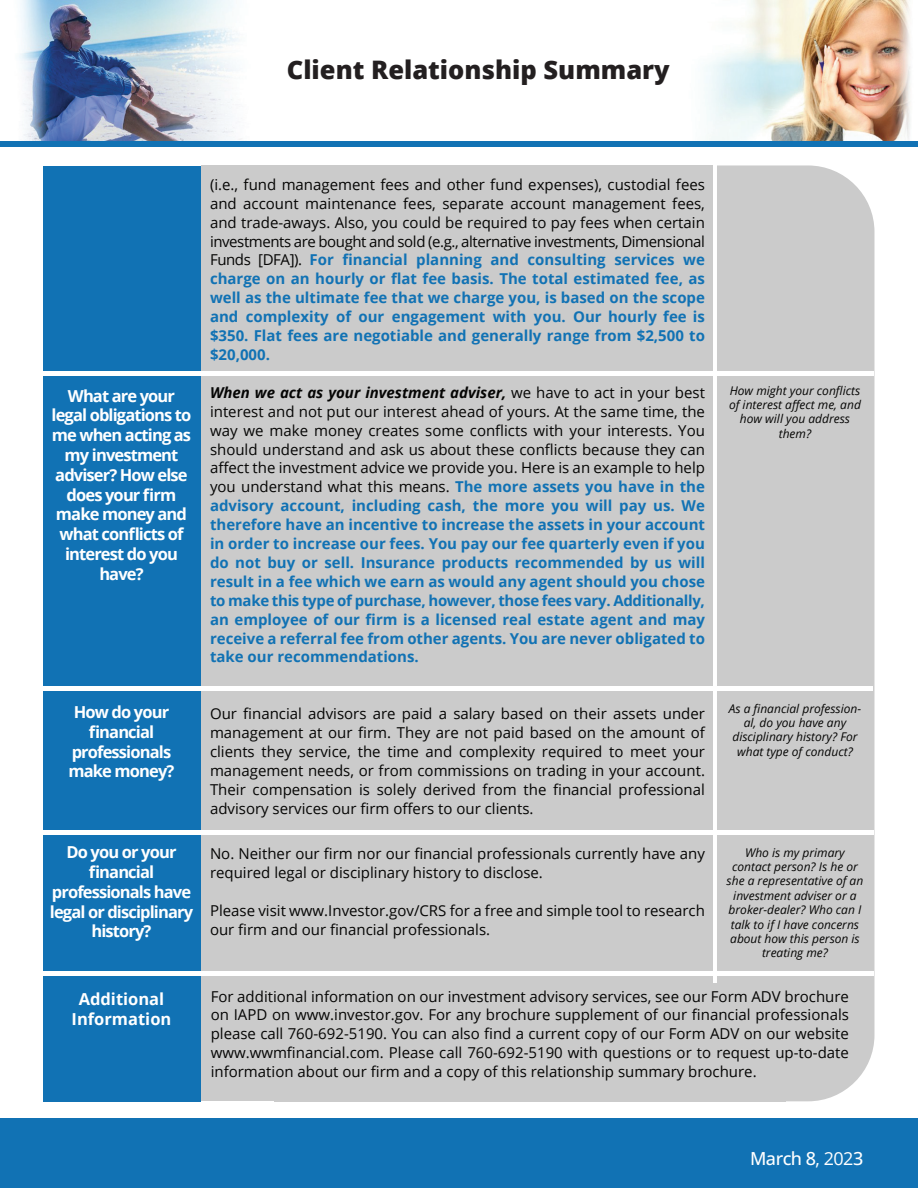
<style>
.page{position:relative;width:918px;height:1188px;background:#fff}
.page>*{position:absolute;margin:0;border:0;box-sizing:border-box;transform-origin:0 0}
.t1{font:800 25.5px "Open Sans";color:#231f20}
.t2{font:500 18px "Open Sans";letter-spacing:-.03em;color:#fff}
.t3{font:700 16.5px/19.8px "Open Sans";letter-spacing:-.055em;color:#fff;text-align:center}
.t4{font:700 16.5px/19.8px "Open Sans";color:#fff;text-align:center}
.t5{font:700 15px/18.9px "Open Sans";color:#1172b4;text-align:justify}
.t6{font:15px/18.9px "Open Sans";color:#050504;text-align:justify}
.t7{font:italic 12px/14.4px "Open Sans";color:#050504;text-align:center}
.s1{font-weight:400;color:#050504}
.s2{font-style:italic;color:#050504}
.s3{font-weight:400}
</style>
<div class="page">
<div style="left:44px;top:166px;width:157px;height:935px;background:#1172b4"></div>
<div style="left:201px;top:165px;width:511px;height:936px;background:#cbcbcb"></div>
<div style="left:274px;top:983px;width:512px;height:118px;background:#cbcbcb"></div>
<div style="left:717px;top:165px;width:157px;height:936px;background:#cbcbcb"></div>
<div style="left:0;top:1119px;width:918px;height:69px;background:#1172b4"></div>
<hr style="left:44px;top:371px;width:830px;height:4px;background:#fff">
<hr style="left:42px;top:686px;width:831px;height:4px;background:#fff">
<hr style="left:44px;top:830px;width:830px;height:4px;background:#fff">
<hr style="left:44px;top:971px;width:830px;height:4px;background:#fff">
<img style="left:19px;top:0;width:222px;height:141px">
<img style="left:704px;top:0;width:206px;height:141px">
<div style="left:0;top:141px;width:918px;height:6px;background:#1172b4"></div>
<h1 class="t1" style="left:287px;top:50px;width:384px">Client Relationship Summary</h1>
<p class="t3" style="left:52px;top:385px;width:141px">What are your legal obligations to me when acting as my investment adviser? How else does your firm make money and what conflicts of interest do you have?</p>
<p class="t5" style="left:210px;top:175px;width:497px"><span class="s1">(i.e., fund management fees and other fund expenses), custodial fees and account maintenance fees, separate account management fees, and trade-aways. Also, you could be required to pay fees when certain investments are bought and sold (e.g., alternative investments, Dimensional Funds [DFA]).</span> For financial planning and consulting services we charge on an hourly or flat fee basis. The total estimated fee, as well as the ultimate fee that we charge you, is based on the scope and complexity of our engagement with you. Our hourly fee is $350. Flat fees are negotiable and generally range from $2,500 to $20,000.</p>
<p class="t5" style="left:210px;top:383px;width:497px"><span class="s2">When we act as your investment adviser,</span> <span class="s1">we have to act in your best interest and not put our interest ahead of yours. At the same time, the way we make money creates some conflicts with your interests. You should understand and ask us about these conflicts because they can affect the investment advice we provide you. Here is an example to help you understand what this means.</span> The more assets you have in the advisory account, including cash, the more you will pay us. We therefore have an incentive to increase the assets in your account in order to increase our fees. You pay our fee quarterly even if you do not buy or sell. Insurance products recommended by us will result in a fee which we earn as would any agent should you chose to make this type of purchase, however, those fees vary. Additionally, an employee of our firm is a licensed real estate agent and may receive a referral fee from other agents. You are never obligated to take our recommendations.</p>
<p class="t3" style="left:69px;top:702px;width:107px">How do your financial professionals make money?</p>
<p class="t3" style="left:50px;top:842px;width:145px">Do you or your financial professionals have legal or disciplinary history?</p>
<p class="t6" style="left:210px;top:704px;width:497px">Our financial advisors are paid a salary based on their assets under management at our firm. They are not paid based on the amount of clients they service, the time and complexity required to meet your management needs, or from commissions on trading in your account.<br>Their compensation is solely derived from the financial professional advisory services our firm offers to our clients.</p>
<p class="t6" style="left:210px;top:844px;width:497px">No. Neither our firm nor our financial professionals currently have any required legal or disciplinary history to disclose.</p>
<p class="t6" style="left:210px;top:900px;width:496px">Please visit www.Investor.gov/CRS for a free and simple tool to research our firm and our financial professionals.</p>
<p class="t7" style="left:729px;top:383px;width:133px">How might your conflicts of interest affect me, and how will you address them?</p>
<p class="t7" style="left:729px;top:701px;width:134px">As a financial profession&shy;al, do you have any disciplinary history? For what type of conduct?</p>
<p class="t7" style="left:727px;top:845px;width:138px">Who is my primary contact person? Is he or she a representative of an investment adviser or a broker-dealer? Who can I talk to if I have concerns about how this person is treating me?</p>
<p class="t4" style="left:72px;top:989px;width:101px">Additional<br>Information</p>
<p class="t6" style="left:211px;top:986px;width:640px">For additional information on our investment advisory services, see our Form ADV brochure on IAPD on www.investor.gov. For any brochure supplement of our financial professionals please call 760-692-5190. You can also find a current copy of our Form ADV on our website www.wwmfinancial.com. Please call 760-692-5190 with questions or to request up-to-date information about our firm and a copy of this relationship summary brochure.</p>
<p class="t2" style="left:750px;top:1146px;width:115px">March 8<span class="s3">, 202</span>3</p>
</div>
